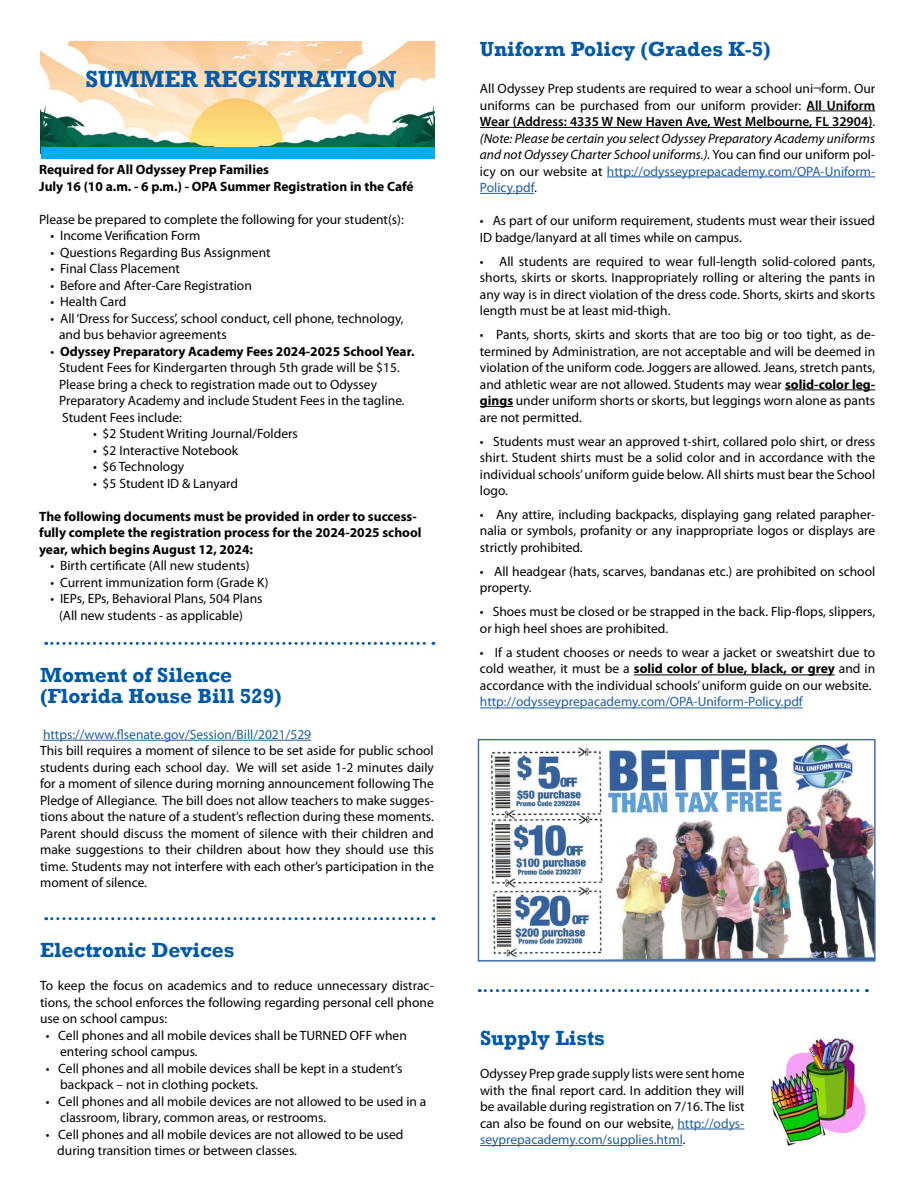
<style>
.page{position:relative;width:918px;height:1188px;background:#fff}
.page>*{position:absolute;margin:0;border:0;box-sizing:border-box;transform-origin:0 0}
.t1{font:700 24px "Rockwell";color:#005baa}
.t2{font:700 21px/21px "Rockwell";color:#0058a9}
.t3{font:13.5px/16.5px "Myriad Pro";color:#000}
.t4{font:700 13.5px/16.5px "Myriad Pro";color:#000}
.t5{font:13.5px "Myriad Pro";color:#215e9e}
.s1{font-weight:700}
.s2{font-weight:600}
.s3{font-style:italic}
.s4{color:#215e9e}
</style>
<div class="page">
<img style="left:41px;top:41px;width:393px;height:106px">
<div style="left:41px;top:147px;width:393px;height:11px;background:#00aeef"></div>
<hr style="left:43px;top:740px;width:268px;height:1px;background:#215e9e">
<svg style="left:46px;top:917px;width:388px;height:3px"></svg>
<svg style="left:479px;top:989px;width:388px;height:3px"></svg>
<svg style="left:46px;top:642px;width:388px;height:3px"></svg>
<hr style="left:807px;top:111px;width:68px;height:1px;background:#000">
<hr style="left:480px;top:127px;width:392px;height:1px;background:#000">
<hr style="left:607px;top:177px;width:268px;height:1px;background:#215e9e">
<hr style="left:480px;top:193px;width:54px;height:1px;background:#215e9e">
<hr style="left:785px;top:390px;width:90px;height:1px;background:#000">
<hr style="left:480px;top:406px;width:33px;height:1px;background:#000">
<hr style="left:634px;top:675px;width:201px;height:1px;background:#000">
<hr style="left:480px;top:708px;width:323px;height:1px;background:#215e9e">
<img style="left:480px;top:742px;width:394px;height:218px">
<div style="left:478px;top:739px;width:398px;height:223px;border:1px solid #3e6bb4"></div>
<hr style="left:678px;top:1129px;width:66px;height:1px;background:#215e9e">
<hr style="left:480px;top:1145px;width:203px;height:1px;background:#215e9e">
<img style="left:771px;top:1038px;width:95px;height:108px">
<h1 class="t1" style="left:86px;top:65px;width:313px">SUMMER REGISTRATION</h1>
<p class="t4" style="left:39px;top:162px;width:376px">Required for All Odyssey Prep Families<br>July 16 (10 a.m. - 6 p.m.) - OPA Summer Registration in the Café</p>
<p class="t3" style="left:39px;top:211px;width:366px">Please be prepared to complete the following for your student(s):</p>
<p class="t3" style="left:51px;top:228px;width:151px">• Income Verification Form</p>
<p class="t3" style="left:51px;top:244px;width:222px">• Questions Regarding Bus Assignment</p>
<p class="t3" style="left:51px;top:261px;width:131px">• Final Class Placement</p>
<p class="t3" style="left:51px;top:277px;width:203px">• Before and After-Care Registration</p>
<p class="t3" style="left:51px;top:294px;width:77px">• Health Card</p>
<p class="t3" style="left:59px;top:310px;width:346px;text-indent:-9px">• All ‘Dress for Success’, school conduct, cell phone, technology, and bus behavior agreements</p>
<p class="t3" style="left:59px;top:343px;width:357px;text-indent:-9px">• <span class="s1">Odyssey Preparatory Academy Fees 2024-2025 School Year.<br></span>Student Fees for Kindergarten through 5th grade will be $15.<br>Please bring a check to registration made out to Odyssey Preparatory Academy and include Student Fees in the tagline.<br>Student Fees include:</p>
<p class="t3" style="left:93px;top:426px;width:206px">• $2 Student Writing Journal/Folders</p>
<p class="t3" style="left:93px;top:442px;width:147px">• $2 Interactive Notebook</p>
<p class="t3" style="left:93px;top:459px;width:93px">• $6 Technology</p>
<p class="t3" style="left:93px;top:475px;width:146px">• $5 Student ID &amp; Lanyard</p>
<p class="t4" style="left:39px;top:508px;width:384px">The following documents must be provided in order to success&shy;fully complete the registration process for the 2024-2025 school year, which begins August 12, 2024:</p>
<p class="t3" style="left:51px;top:558px;width:201px">• Birth certificate (All new students)</p>
<p class="t3" style="left:51px;top:574px;width:220px">• Current immunization form (Grade K)</p>
<p class="t3" style="left:59px;top:591px;width:205px;text-indent:-9px">• IEPs, EPs, Behavioral Plans, 504 Plans (All new students - as applicable)</p>
<h2 class="t2" style="left:40px;top:664px;width:243px">Moment of Silence (Florida House Bill 529)</h2>
<p class="t5" style="left:43px;top:727px;width:270px">https://www.flsenate.gov/Session/Bill/2021/529</p>
<p class="t3" style="left:40px;top:743px;width:395px;text-align:justify">This bill requires a moment of silence to be set aside for public school students during each school day. We will set aside 1-2 minutes daily for a moment of silence during morning announcement following The Pledge of Allegiance. The bill does not allow teachers to make sugges&shy;tions about the nature of a student’s reflection during these moments.<br>Parent should discuss the moment of silence with their children and make suggestions to their children about how they should use this time. Students may not interfere with each other’s participation in the moment of silence.</p>
<h2 class="t2" style="left:40px;top:940px;width:196px">Electronic Devices</h2>
<p class="t3" style="left:40px;top:978px;width:395px;text-align:justify">To keep the focus on academics and to reduce unnecessary distrac&shy;tions, the school enforces the following regarding personal cell phone use on school campus:</p>
<p class="t3" style="left:60px;top:1027px;width:348px;text-indent:-14px">• Cell phones and all mobile devices shall be TURNED OFF when entering school campus.</p>
<p class="t3" style="left:60px;top:1060px;width:344px;text-indent:-14px">• Cell phones and all mobile devices shall be kept in a student’s backpack – not in clothing pockets.</p>
<p class="t3" style="left:60px;top:1093px;width:368px;text-indent:-14px">• Cell phones and all mobile devices are not allowed to be used in a classroom, library, common areas, or restrooms.</p>
<p class="t3" style="left:57px;top:1126px;width:348px;text-indent:-11px">• Cell phones and all mobile devices are not allowed to be used during transition times or between classes.</p>
<h2 class="t2" style="left:480px;top:38px;width:292px">Uniform Policy (Grades K-5)</h2>
<p class="t3" style="left:480px;top:81px;width:397px;text-align:justify">All Odyssey Prep students are required to wear a school uni¬form. Our uniforms can be purchased from our uniform provider: <span class="s2">All Uniform Wear (Address: 4335 W New Haven Ave, West Melbourne, FL 32904)</span>. <span class="s3">(Note: Please be certain you select Odyssey Preparatory Academy uniforms and not Odyssey Charter School uniforms.).</span> You can find our uniform pol&shy;icy on our website at <span class="s4">http://odysseyprepacademy.com/OPA-Uniform-Policy.pdf</span>.</p>
<p class="t3" style="left:480px;top:213px;width:397px">• As part of our uniform requirement, students must wear their issued<br>ID badge/lanyard at all times while on campus.</p>
<p class="t3" style="left:480px;top:253px;width:397px;text-align:justify">• All students are required to wear full-length solid-colored pants, shorts, skirts or skorts. Inappropriately rolling or altering the pants in any way is in direct violation of the dress code. Shorts, skirts and skorts length must be at least mid-thigh.</p>
<p class="t3" style="left:480px;top:327px;width:397px;text-align:justify">• Pants, shorts, skirts and skorts that are too big or too tight, as de&shy;termined by Administration, are not acceptable and will be deemed in violation of the uniform code. Joggers are allowed. Jeans, stretch pants, and athletic wear are not allowed. Students may wear <span class="s1">solid-color leg&shy;gings</span> under uniform shorts or skorts, but leggings worn alone as pants are not permitted.</p>
<p class="t3" style="left:480px;top:433px;width:397px;text-align:justify">• Students must wear an approved t-shirt, collared polo shirt, or dress shirt. Student shirts must be a solid color and in accordance with the individual schools’ uniform guide below. All shirts must bear the School logo.</p>
<p class="t3" style="left:480px;top:506px;width:397px;text-align:justify">• Any attire, including backpacks, displaying gang related parapher&shy;nalia or symbols, profanity or any inappropriate logos or displays are strictly prohibited.</p>
<p class="t3" style="left:480px;top:563px;width:397px">• All headgear (hats, scarves, bandanas etc.) are prohibited on school property.</p>
<p class="t3" style="left:480px;top:604px;width:397px">• Shoes must be closed or be strapped in the back. Flip-flops, slippers, or high heel shoes are prohibited.</p>
<p class="t3" style="left:480px;top:644px;width:397px;text-align:justify">• If a student chooses or needs to wear a jacket or sweatshirt due to cold weather, it must be a <span class="s1">solid color of blue, black, or grey</span> and in accordance with the individual schools’ uniform guide on our website.</p>
<p class="t5" style="left:480px;top:695px;width:324px">http://odysseyprepacademy.com/OPA-Uniform-Policy.pdf</p>
<h2 class="t2" style="left:480px;top:1028px;width:127px">Supply Lists</h2>
<p class="t3" style="left:480px;top:1066px;width:266px;text-align:justify">Odyssey Prep grade supply lists were sent home with the final report card. In addition they will be available during registration on 7/16. The list can also be found on our website, <span class="s4">http://odys&shy;seyprepacademy.com/supplies.html</span>.</p>
</div>
